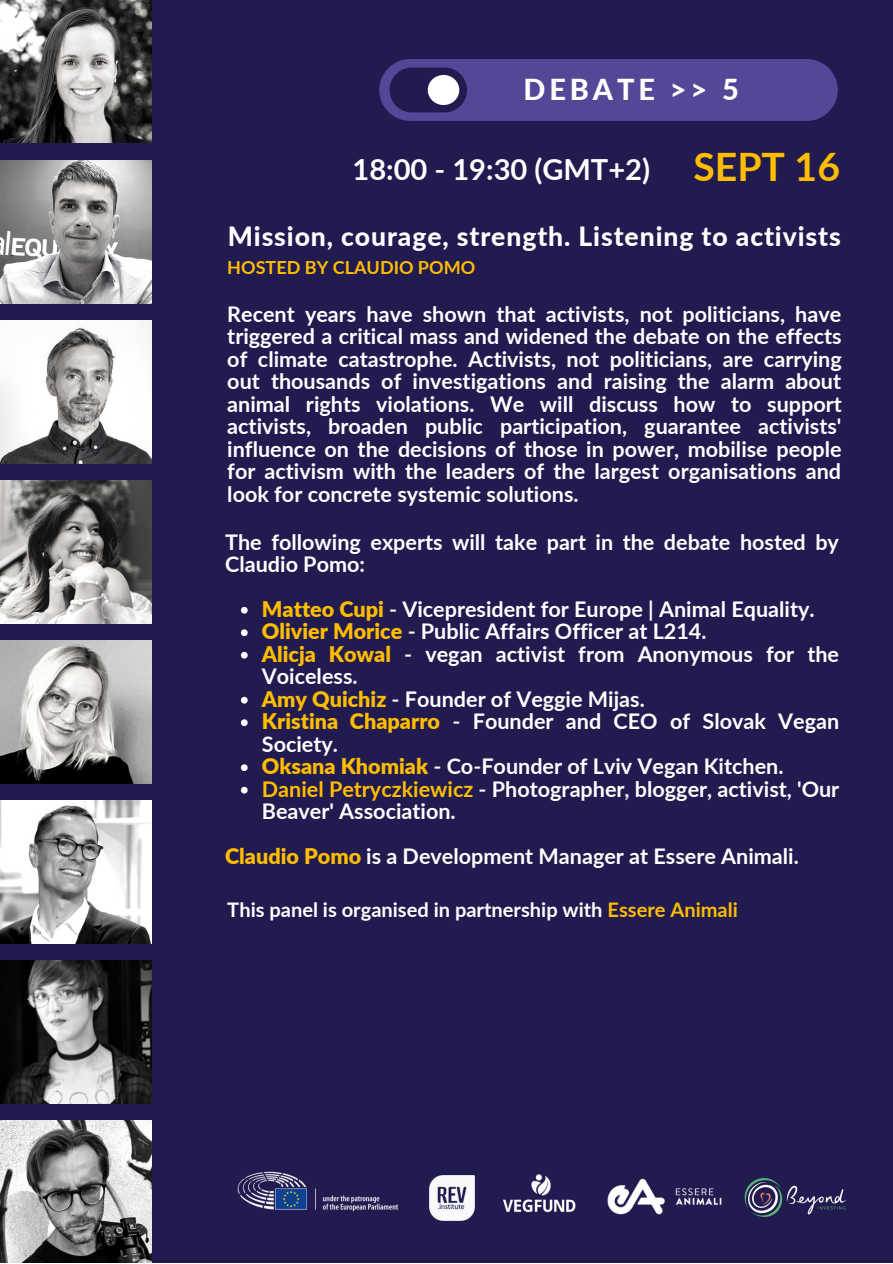
<style>
.page{position:relative;width:893px;height:1264px;background:#fff}
.page>*{position:absolute;margin:0;border:0;box-sizing:border-box;transform-origin:0 0}
.t1{font:700 29.1px "Lato";color:#fff}
.t2{font:800 28.95px "Lato";letter-spacing:.135em;color:#fff}
.t3{font:800 26.55px "Lato";letter-spacing:.035em;color:#fff}
.t4{font:700 21.6px/22.5px "Lato";color:#fff}
.t5{font:700 20.1px "Lato";color:#fff}
.t6{font:700 18px "Lato";color:#ffbd00}
.s1{font-size:39.15px;color:#ffbd00}
.s2{font-weight:900;color:#ffbd00}
.s3{color:#ffbd00}
</style>
<div class="page">
<div style="left:0;top:0;width:892px;height:1262px;background:#211b50"></div>
<svg style="left:379px;top:59px;width:458px;height:62px;background:#524692"></svg>
<svg style="left:241px;top:607px;width:7px;height:6px"></svg>
<svg style="left:241px;top:629px;width:7px;height:7px"></svg>
<svg style="left:241px;top:652px;width:7px;height:6px"></svg>
<svg style="left:241px;top:697px;width:7px;height:6px"></svg>
<svg style="left:241px;top:719px;width:7px;height:7px"></svg>
<svg style="left:241px;top:764px;width:7px;height:7px"></svg>
<svg style="left:241px;top:786px;width:7px;height:7px"></svg>
<img style="left:744px;top:1178px;width:102px;height:39px">
<img style="left:429px;top:1175px;width:45px;height:45px">
<img style="left:503px;top:1174px;width:73px;height:39px">
<img style="left:237px;top:1171px;width:162px;height:41px">
<img style="left:0;top:160px;width:151px;height:143px">
<img style="left:0;top:0;width:151px;height:143px">
<img style="left:0;top:320px;width:151px;height:143px">
<img style="left:0;top:480px;width:151px;height:143px">
<img style="left:0;top:800px;width:151px;height:143px">
<img style="left:0;top:640px;width:151px;height:143px">
<img style="left:607px;top:1178px;width:115px;height:37px">
<img style="left:0;top:960px;width:151px;height:143px">
<img style="left:0;top:1120px;width:152px;height:142px">
<h2 class="t2" style="left:523px;top:71px;width:217px">DEBATE &gt;&gt; 5</h2>
<h1 class="t1" style="left:352px;top:152px;width:489px">18:00 - 19:30 (GMT+2) <span class="s1">SEPT 16</span></h1>
<p class="t3" style="left:228px;top:220px;width:614px">Mission, courage, strength. Listening to activists</p>
<p class="t6" style="left:227px;top:256px;width:249px">HOSTED BY CLAUDIO POMO</p>
<p class="t4" style="left:227px;top:302px;width:616px;text-align:justify">Recent years have shown that activists, not politicians, have triggered a critical mass and widened the debate on the effects of climate catastrophe. Activists, not politicians, are carrying out thousands of investigations and raising the alarm about animal rights violations. We will discuss how to support activists, broaden public participation, guarantee activists' influence on the decisions of those in power, mobilise people for activism with the leaders of the largest organisations and look for concrete systemic solutions.</p>
<p class="t4" style="left:225px;top:530px;width:615px">The following experts will take part in the debate hosted by<br>Claudio Pomo:</p>
<p class="t4" style="left:262px;top:597px;width:579px"><span class="s2">Matteo Cupi</span> - Vicepresident for Europe | Animal Equality.<br><span class="s2">Olivier Morice</span> - Public Affairs Officer at L214.<br><span class="s2">Alicja Kowal</span> - vegan activist from Anonymous for the Voiceless.<br><span class="s2">Amy Quichiz</span> - Founder of Veggie Mijas.<br><span class="s2">Kristina Chaparro</span> - Founder and CEO of Slovak Vegan Society.<br><span class="s2">Oksana Khomiak</span> - Co-Founder of Lviv Vegan Kitchen.<br><span class="s3">Daniel Petryczkiewicz</span> - Photographer, blogger, activist, 'Our Beaver' Association.</p>
<p class="t4" style="left:225px;top:844px;width:575px"><span class="s2">Claudio Pomo</span> is a Development Manager at Essere Animali.</p>
<p class="t5" style="left:227px;top:897px;width:512px">This panel is organised in partnership with <span class="s3">Essere Animali</span></p>
</div>
